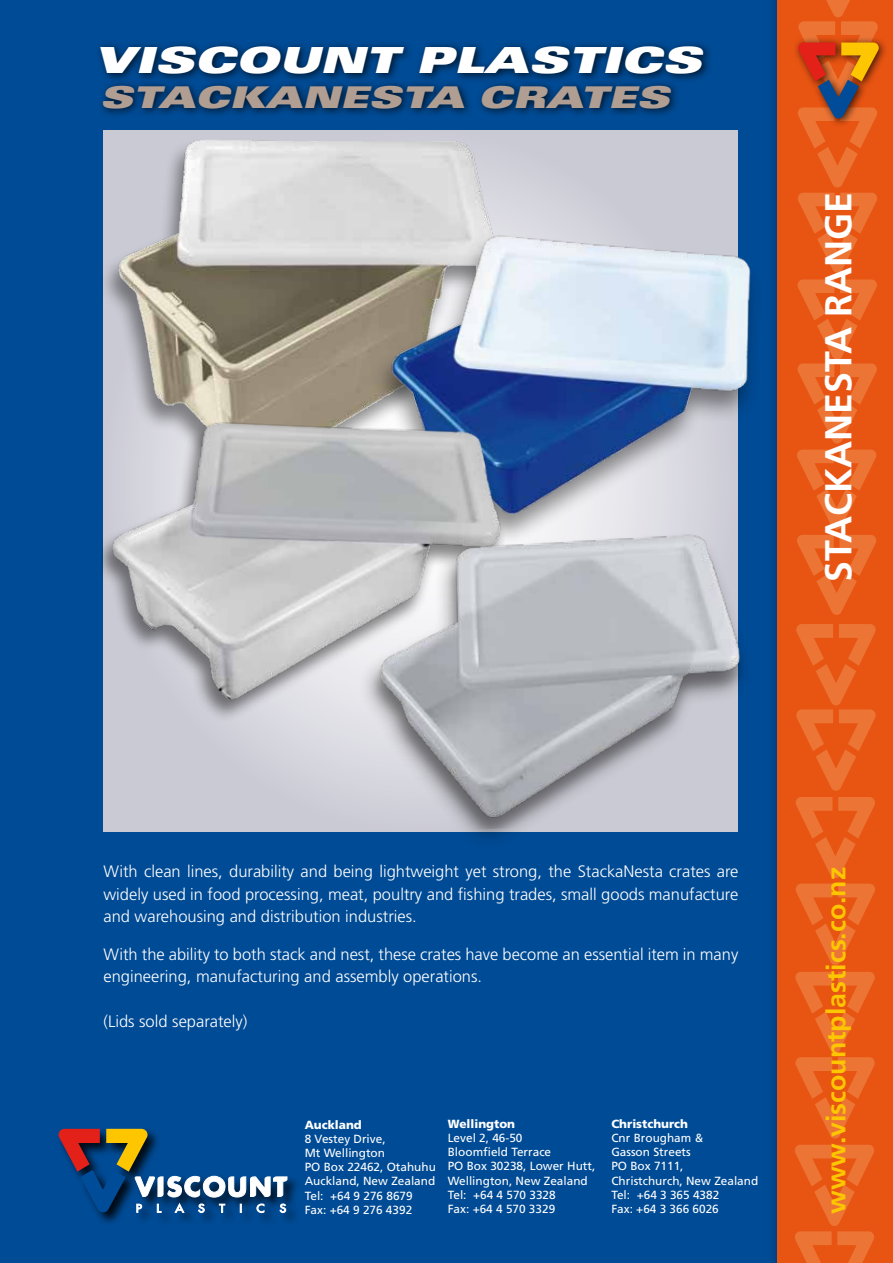
<style>
.page{position:relative;width:893px;height:1263px;background:#fff}
.page>*{position:absolute;margin:0;border:0;box-sizing:border-box;transform-origin:0 0}
.t1{font:700 37.5px "Frutiger";color:#fff}
.t2{font:italic 900 expanded 36px "Univers";color:#fff;scale:1.13 1}
.t3{font:italic 900 expanded 30px "Univers";color:#b19e93;scale:1.13 1}
.t4{font:700 26.7px "Frutiger";color:#fdc600}
.t5{font:300 16.5px/22.5px "Frutiger";color:#fff;text-align:justify}
.t6{font:11.85px/14.1px "Frutiger";color:#fff}
.t7{font:900 11.85px "Frutiger";color:#fff}
</style>
<div class="page">
<div style="left:0;top:0;width:765px;height:1263px;background:#004b95"></div>
<svg style="left:103px;top:130px;width:634px;height:702px;background:#cdccd6"></svg>
<div style="left:57px;top:1127px;width:244px;height:100px;background:#000;opacity:.86"></div>
<svg style="left:59px;top:1129px;width:228px;height:84px;background:#325a84"></svg>
<div style="left:765px;top:0;width:128px;height:1263px;background:#004890"></div>
<div style="left:777px;top:0;width:116px;height:1263px;background:#e85412"></div>
<svg style="left:798px;top:193px;width:79px;height:80px"></svg>
<svg style="left:797px;top:450px;width:79px;height:165px"></svg>
<svg style="left:797px;top:279px;width:80px;height:164px"></svg>
<svg style="left:796px;top:797px;width:79px;height:168px"></svg>
<svg style="left:796px;top:624px;width:80px;height:167px"></svg>
<svg style="left:795px;top:1145px;width:79px;height:118px"></svg>
<svg style="left:795px;top:972px;width:80px;height:166px"></svg>
<div style="left:792px;top:36px;width:96px;height:92px;background:#000;opacity:.75"></div>
<svg style="left:792px;top:0;width:87px;height:187px"></svg>
<div style="left:81px;top:124px;width:395px;height:367px;background:#004b95"></div>
<img style="left:103px;top:125px;width:396px;height:288px">
<img style="left:374px;top:227px;width:391px;height:308px">
<img style="left:95px;top:413px;width:415px;height:308px">
<div style="left:356px;top:530px;width:395px;height:318px;background:#000;opacity:.45"></div>
<img style="left:367px;top:519px;width:382px;height:313px">
<div style="left:94px;top:40px;width:618px;height:43px;background:#000;opacity:.75"></div>
<div style="left:97px;top:80px;width:583px;height:39px;background:#000;opacity:.75"></div>
<h2 class="t2" style="left:94px;top:39px;width:540px">VISCOUNT PLASTICS</h2>
<h3 class="t3" style="left:100px;top:79px;width:506px">STACKANESTA CRATES</h3>
<h1 class="t1" style="left:816px;top:582px;width:391px;rotate:-90deg">STACKANESTA RANGE</h1>
<p class="t5" style="left:103px;top:860px;width:637px">With clean lines, durability and being lightweight yet strong, the StackaNesta crates are widely used in food processing, meat, poultry and fishing trades, small goods manufacture and warehousing and distribution industries.</p>
<p class="t5" style="left:103px;top:942px;width:636px">With the ability to both stack and nest, these crates have become an essential item in many engineering, manufacturing and assembly operations.</p>
<p class="t5" style="left:103px;top:1010px;width:145px">(Lids sold separately)</p>
<p class="t7" style="left:305px;top:1117px;width:59px">Auckland</p>
<p class="t6" style="left:305px;top:1131px;width:133px">8 Vestey Drive,<br>Mt Wellington<br>PO Box 22462, Otahuhu<br>Auckland, New Zealand<br>Tel: +64 9 276 8679<br>Fax: +64 9 276 4392</p>
<p class="t7" style="left:448px;top:1117px;width:69px">Wellington</p>
<p class="t6" style="left:448px;top:1131px;width:149px">Level 2, 46-50<br>Bloomfield Terrace<br>PO Box 30238, Lower Hutt,<br>Wellington, New Zealand<br>Tel: +64 4 570 3328<br>Fax: +64 4 570 3329</p>
<p class="t7" style="left:611px;top:1117px;width:78px">Christchurch</p>
<p class="t6" style="left:611px;top:1131px;width:148px">Cnr Brougham &amp;<br>Gasson Streets<br>PO Box 7111,<br>Christchurch, New Zealand<br>Tel: +64 3 365 4382<br>Fax: +64 3 366 6026</p>
<h3 class="t4" style="left:821px;top:1214px;width:349px;rotate:-90deg">www.viscountplastics.co.nz</h3>
</div>
